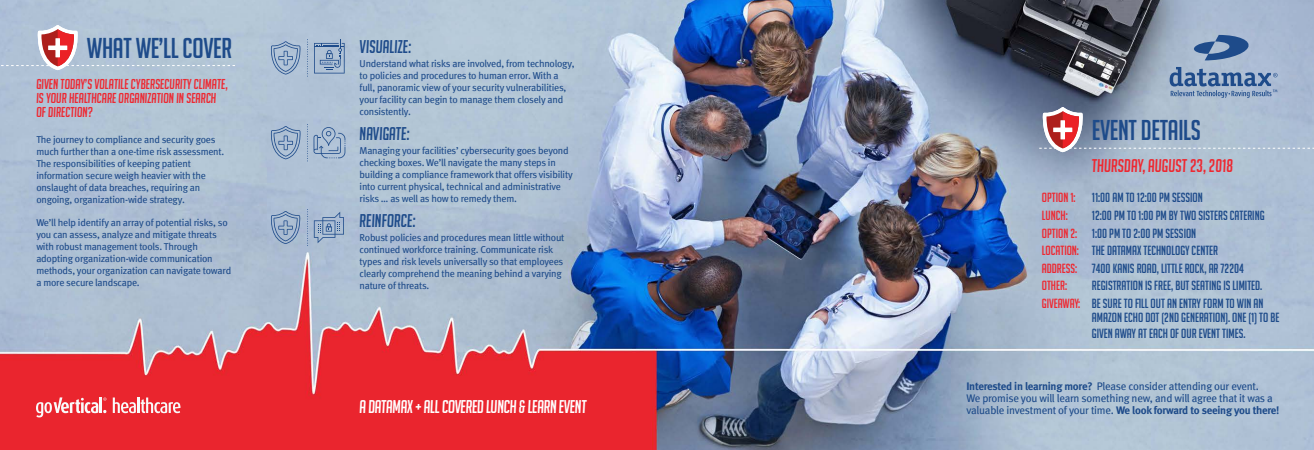
<style>
.page{position:relative;width:1314px;height:450px;background:#fff}
.page>*{position:absolute;margin:0;border:0;box-sizing:border-box;transform-origin:0 0}
.t1{font:28px "Big Noodle Titling";letter-spacing:-.01em;color:#1e4b8a}
.t2{font:italic 18px "Big Noodle Titling";letter-spacing:-.02em;color:#fff}
.t3{font:italic 18px "Big Noodle Titling";color:#1e4b8a}
.t4{font:italic 18px "Big Noodle Titling";color:#ee2831}
.t5{font:italic 14px/14px "Big Noodle Titling";color:#ee2831}
.t6{font:13px/14px "Big Noodle Titling";color:#1e4b8a}
.t7{font:13px "Big Noodle Titling";color:#ee2831}
.t8{font:11px/12px "Meta";letter-spacing:-.02em;color:#1e4b8a}
.t9{font:10px/12px "Meta Book LF";letter-spacing:-.02em;color:#1e4b8a}
.s1{color:#ee2831}
.s2{font-family:"Meta Bold LF"}
</style>
<div class="page">
<img style="left:0;top:0;width:1314px;height:450px">
<svg style="left:113px;top:398px;width:68px;height:15px"></svg>
<svg style="left:36px;top:397px;width:71px;height:20px"></svg>
<svg style="left:0;top:25px;width:235px;height:45px;background:#b8bdcc"></svg>
<svg style="left:1039px;top:107px;width:275px;height:45px;background:#aaafc1"></svg>
<svg style="left:271px;top:41px;width:30px;height:34px"></svg>
<svg style="left:314px;top:39px;width:31px;height:35px"></svg>
<svg style="left:307px;top:39px;width:1px;height:38px"></svg>
<svg style="left:271px;top:126px;width:30px;height:33px"></svg>
<svg style="left:314px;top:127px;width:32px;height:31px"></svg>
<svg style="left:307px;top:124px;width:1px;height:38px"></svg>
<svg style="left:271px;top:211px;width:29px;height:33px"></svg>
<svg style="left:314px;top:212px;width:30px;height:31px"></svg>
<svg style="left:307px;top:209px;width:1px;height:37px"></svg>
<svg style="left:1192px;top:35px;width:60px;height:25px"></svg>
<svg style="left:1170px;top:67px;width:108px;height:31px;background:#7f99bb"></svg>
<p class="t1" style="left:87px;top:33px;width:147px">WHAT WE’LL COVER</p>
<p class="t5" style="left:36px;top:77px;width:193px">GIVEN TODAY’S VOLATILE CYBERSECURITY CLIMATE,<br>IS YOUR HEALTHCARE ORGANIZATION IN SEARCH<br>OF DIRECTION?</p>
<p class="t9" style="left:36px;top:134px;width:190px">The journey to compliance and security goes much further than a one-time risk assessment.<br>The responsibilities of keeping patient information secure weigh heavier with the onslaught of data breaches, requiring an ongoing, organization-wide strategy.</p>
<p class="t9" style="left:36px;top:217px;width:196px">We’ll help identify an array of potential risks, so you can assess, analyze and mitigate threats with robust management tools. Through adopting organization-wide communication methods, your organization can navigate toward a more secure landscape.</p>
<p class="t3" style="left:360px;top:37px;width:53px">VISUALIZE:</p>
<p class="t9" style="left:360px;top:58px;width:216px">Understand what risks are involved, from technology, to policies and procedures to human error. With a full, panoramic view of your security vulnerabilities, your facility can begin to manage them closely and consistently.</p>
<p class="t3" style="left:360px;top:124px;width:51px">NAVIGATE:</p>
<p class="t9" style="left:360px;top:145px;width:215px">Managing your facilities’ cybersecurity goes beyond checking boxes. We’ll navigate the many steps in building a compliance framework that offers visibility into current physical, technical and administrative risks … as well as how to remedy them.</p>
<p class="t3" style="left:360px;top:211px;width:57px">REINFORCE:</p>
<p class="t9" style="left:360px;top:232px;width:206px">Robust policies and procedures mean little without continued workforce training. Communicate risk types and risk levels universally so that employees clearly comprehend the meaning behind a varying nature of threats.</p>
<p class="t2" style="left:360px;top:397px;width:229px">A DATAMAX + ALL COVERED LUNCH &amp; LEARN EVENT</p>
<p class="t1" style="left:1092px;top:115px;width:111px">EVENT DETAILS</p>
<p class="t4" style="left:1092px;top:156px;width:143px">THURSDAY, AUGUST 23, 2018</p>
<p class="t6" style="left:1042px;top:191px;width:162px"><span class="s1">OPTION 1:</span> 11:00 AM TO 12:00 PM SESSION</p>
<p class="t7" style="left:1042px;top:208px;width:27px">LUNCH:</p>
<p class="t6" style="left:1092px;top:208px;width:174px">12:00 PM TO 1:00 PM BY TWO SISTERS CATERING</p>
<p class="t6" style="left:1042px;top:226px;width:156px"><span class="s1">OPTION 2:</span> 1:00 PM TO 2:00 PM SESSION</p>
<p class="t6" style="left:1042px;top:244px;width:178px"><span class="s1">LOCATION:</span> THE DATAMAX TECHNOLOGY CENTER</p>
<p class="t6" style="left:1042px;top:261px;width:204px"><span class="s1">ADDRESS:</span> 7400 KANIS ROAD, LITTLE ROCK, AR 72204</p>
<p class="t7" style="left:1042px;top:279px;width:27px">OTHER:</p>
<p class="t6" style="left:1092px;top:279px;width:172px">REGISTRATION IS FREE, BUT SEATING IS LIMITED.</p>
<p class="t6" style="left:1092px;top:296px;width:189px;text-indent:-50px"><span class="s1">GIVEAWAY:</span> BE SURE TO FILL OUT AN ENTRY FORM TO WIN AN<br>AMAZON ECHO DOT (2ND GENERATION). ONE (1) TO BE</p>
<p class="t6" style="left:1092px;top:326px;width:155px">GIVEN AWAY AT EACH OF OUR EVENT TIMES.</p>
<p class="t8" style="left:966px;top:380px;width:315px"><span class="s2">Interested in learning more?</span> Please consider attending our event.<br>We promise you will learn something new, and will agree that it was a valuable investment of your time. <span class="s2">We look forward to seeing you there!</span></p>
</div>
